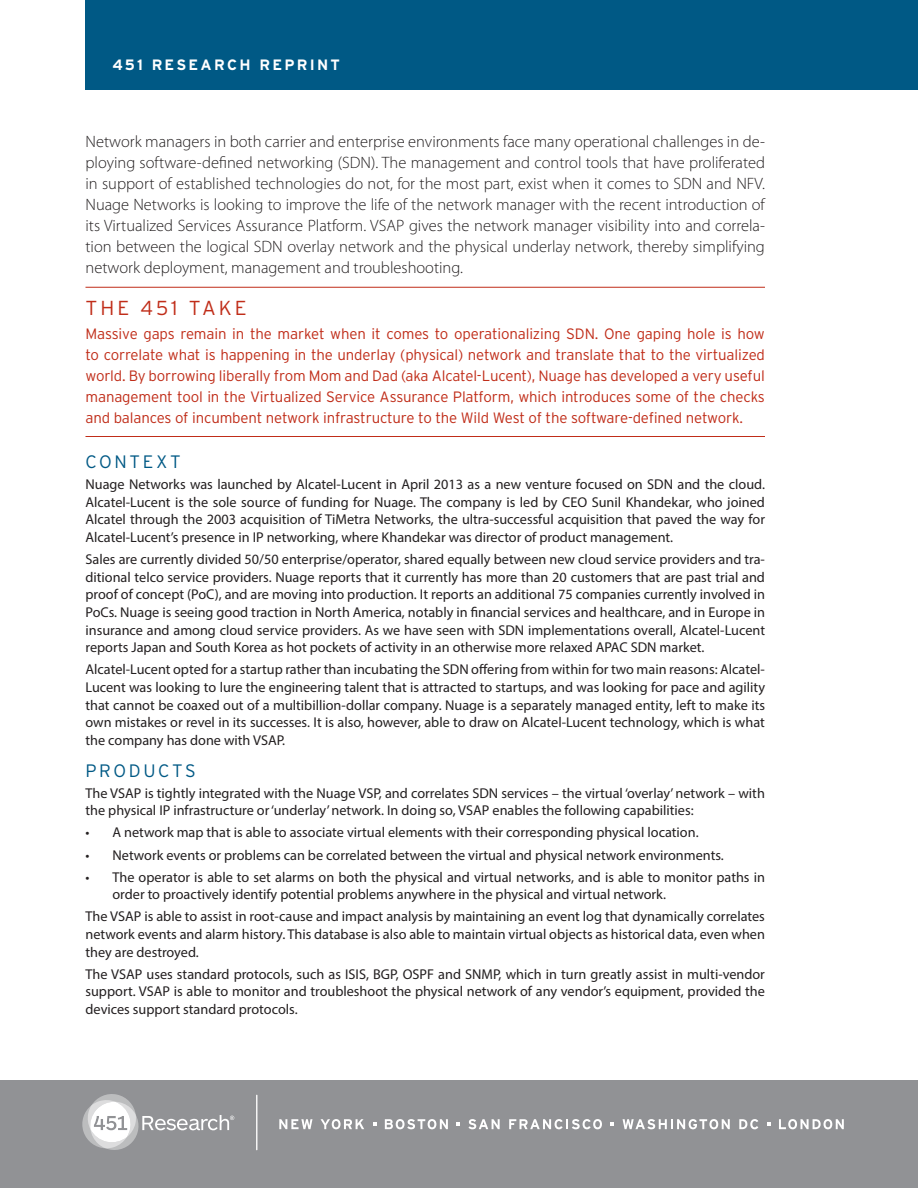
<style>
.page{position:relative;width:918px;height:1188px;background:#fff}
.page>*{position:absolute;margin:0;border:0;box-sizing:border-box;transform-origin:0 0}
._451_Take_Header{font:300 20.25px "Interstate";letter-spacing:.15em;color:#c02d19}
.Hed_30_Shorter{font:300 18px "Interstate";letter-spacing:.15em;color:#005985}
.Intro_Body{font:300 16.5px/21px "Myriad Pro";color:#231f20;text-align:justify}
._451_Take_Body{font:300 15px/21px "Interstate";letter-spacing:-.01em;color:#c02d19;text-align:justify}
.Header{font:700 15px "Interstate";letter-spacing:.15em;color:#fff}
.Myriad_Body{font:14.25px/17.7px "Myriad Pro";color:#231f20;text-align:justify}
</style>
<div class="page">
<hr style="left:86px;top:287px;width:679px;height:1px;background:#c02d19">
<hr style="left:86px;top:436px;width:679px;height:1px;background:#c02d19">
<div style="left:0;top:1080px;width:918px;height:108px;background:#919295"></div>
<hr style="left:256px;top:1095px;width:1px;height:55px;background:#fff">
<svg style="left:82px;top:1094px;width:152px;height:56px"></svg>
<svg style="left:279px;top:1119px;width:34px;height:10px"></svg>
<svg style="left:321px;top:1119px;width:43px;height:10px"></svg>
<svg style="left:385px;top:1119px;width:63px;height:10px"></svg>
<svg style="left:468px;top:1119px;width:32px;height:10px"></svg>
<svg style="left:509px;top:1119px;width:93px;height:10px"></svg>
<svg style="left:623px;top:1119px;width:107px;height:10px"></svg>
<svg style="left:739px;top:1119px;width:19px;height:10px"></svg>
<svg style="left:779px;top:1119px;width:65px;height:10px"></svg>
<svg style="left:373px;top:1122px;width:3px;height:4px"></svg>
<svg style="left:456px;top:1122px;width:4px;height:4px"></svg>
<svg style="left:611px;top:1122px;width:3px;height:4px"></svg>
<svg style="left:767px;top:1122px;width:3px;height:4px"></svg>
<div style="left:86px;top:0;width:832px;height:90px;background:#005985"></div>
<p class="Header" style="left:112px;top:55px;width:229px">451 RESEARCH REPRINT</p>
<p class="Intro_Body" style="left:86px;top:131px;width:681px">Network managers in both carrier and enterprise environments face many operational challenges in de&shy;ploying software-defined networking (SDN). The management and control tools that have proliferated in support of established technologies do not, for the most part, exist when it comes to SDN and NFV.<br>Nuage Networks is looking to improve the life of the network manager with the recent introduction of its Virtualized Services Assurance Platform. VSAP gives the network manager visibility into and correla&shy;tion between the logical SDN overlay network and the physical underlay network, thereby simplifying network deployment, management and troubleshooting.</p>
<p class="_451_Take_Header" style="left:86px;top:295px;width:163px">THE 451 TAKE</p>
<p class="_451_Take_Body" style="left:86px;top:323px;width:681px">Massive gaps remain in the market when it comes to operationalizing SDN. One gaping hole is how to correlate what is happening in the underlay (physical) network and translate that to the virtualized world. By borrowing liberally from Mom and Dad (aka Alcatel-Lucent), Nuage has developed a very useful management tool in the Virtualized Service Assurance Platform, which introduces some of the checks and balances of incumbent network infrastructure to the Wild West of the software-defined network.</p>
<p class="Hed_30_Shorter" style="left:86px;top:451px;width:97px">CONTEXT</p>
<p class="Myriad_Body" style="left:86px;top:475px;width:681px">Nuage Networks was launched by Alcatel-Lucent in April 2013 as a new venture focused on SDN and the cloud.<br>Alcatel-Lucent is the sole source of funding for Nuage. The company is led by CEO Sunil Khandekar, who joined Alcatel through the 2003 acquisition of TiMetra Networks, the ultra-successful acquisition that paved the way for Alcatel-Lucent’s presence in IP networking, where Khandekar was director of product management.</p>
<p class="Myriad_Body" style="left:86px;top:550px;width:681px">Sales are currently divided 50/50 enterprise/operator, shared equally between new cloud service providers and tra&shy;ditional telco service providers. Nuage reports that it currently has more than 20 customers that are past trial and proof of concept (PoC), and are moving into production. It reports an additional 75 companies currently involved in PoCs. Nuage is seeing good traction in North America, notably in financial services and healthcare, and in Europe in insurance and among cloud service providers. As we have seen with SDN implementations overall, Alcatel-Lucent reports Japan and South Korea as hot pockets of activity in an otherwise more relaxed APAC SDN market.</p>
<p class="Myriad_Body" style="left:86px;top:660px;width:681px">Alcatel-Lucent opted for a startup rather than incubating the SDN offering from within for two main reasons: Alcatel-Lucent was looking to lure the engineering talent that is attracted to startups, and was looking for pace and agility that cannot be coaxed out of a multibillion-dollar company. Nuage is a separately managed entity, left to make its own mistakes or revel in its successes. It is also, however, able to draw on Alcatel-Lucent technology, which is what the company has done with VSAP.</p>
<p class="Hed_30_Shorter" style="left:86px;top:760px;width:112px">PRODUCTS</p>
<p class="Myriad_Body" style="left:86px;top:784px;width:681px">The VSAP is tightly integrated with the Nuage VSP, and correlates SDN services – the virtual ‘overlay’ network – with the physical IP infrastructure or ‘underlay’ network. In doing so, VSAP enables the following capabilities:</p>
<p class="Myriad_Body" style="left:86px;top:824px;width:615px">• A network map that is able to associate virtual elements with their corresponding physical location.</p>
<p class="Myriad_Body" style="left:86px;top:846px;width:640px">• Network events or problems can be correlated between the virtual and physical network environments.</p>
<p class="Myriad_Body" style="left:112px;top:868px;width:654px;text-indent:-27px">• The operator is able to set alarms on both the physical and virtual networks, and is able to monitor paths in order to proactively identify potential problems anywhere in the physical and virtual network.</p>
<p class="Myriad_Body" style="left:86px;top:908px;width:681px">The VSAP is able to assist in root-cause and impact analysis by maintaining an event log that dynamically correlates network events and alarm history. This database is also able to maintain virtual objects as historical data, even when they are destroyed.</p>
<p class="Myriad_Body" style="left:86px;top:965px;width:681px">The VSAP uses standard protocols, such as ISIS, BGP, OSPF and SNMP, which in turn greatly assist in multi-vendor support. VSAP is able to monitor and troubleshoot the physical network of any vendor’s equipment, provided the devices support standard protocols.</p>
</div>
